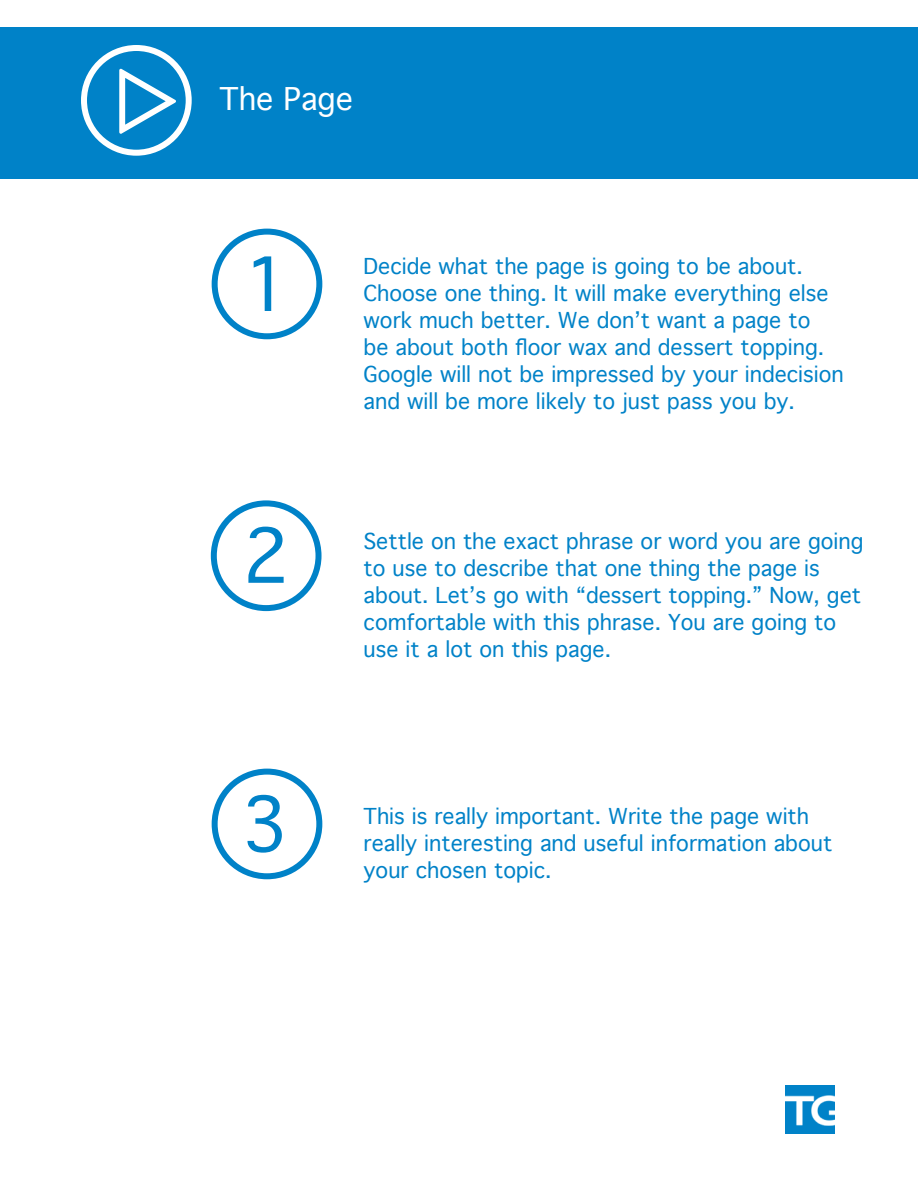
<style>
.page{position:relative;width:918px;height:1188px;background:#fff}
.page>*{position:absolute;margin:0;border:0;box-sizing:border-box;transform-origin:0 0}
.t1{font:72px "Geneva";color:#0082c8}
.t2{font:72px "Zeichen Hundert";color:#fff}
.t3{font:30px "Geneva";color:#fff}
.t4{font:21px/27px "Geneva";color:#0082c8}
</style>
<div class="page">
<img style="left:786px;top:1085px;width:48px;height:49px">
<div style="left:0;top:27px;width:918px;height:151px;background:#0082c8"></div>
<div style="left:81px;top:45px;width:111px;height:111px;border:6px solid #fff;border-radius:50%"></div>
<div style="left:212px;top:229px;width:110px;height:110px;border:6px solid #0082c8;border-radius:50%"></div>
<div style="left:211px;top:500px;width:111px;height:111px;border:6px solid #0082c8;border-radius:50%"></div>
<div style="left:212px;top:769px;width:110px;height:110px;border:6px solid #0082c8;border-radius:50%"></div>
<p class="t2" style="left:111px;top:140px;width:77px;rotate:-90deg">q</p>
<p class="t3" style="left:220px;top:82px;width:135px">The Page</p>
<p class="t1" style="left:243px;top:244px;width:50px">1</p>
<p class="t1" style="left:242px;top:516px;width:50px">2</p>
<p class="t4" style="left:364px;top:254px;width:482px">Decide what the page is going to be about.<br>Choose one thing. It will make everything else work much better. We don’t want a page to<br>be about both floor wax and dessert topping.<br>Google will not be impressed by your indecision and will be more likely to just pass you by.</p>
<p class="t4" style="left:364px;top:528px;width:501px">Settle on the exact phrase or word you are going to use to describe that one thing the page is about. Let’s go with “dessert topping.” Now, get comfortable with this phrase. You are going to use it a lot on this page.</p>
<p class="t1" style="left:242px;top:784px;width:50px">3</p>
<p class="t4" style="left:364px;top:804px;width:470px">This is really important. Write the page with really interesting and useful information about your chosen topic.</p>
</div>
